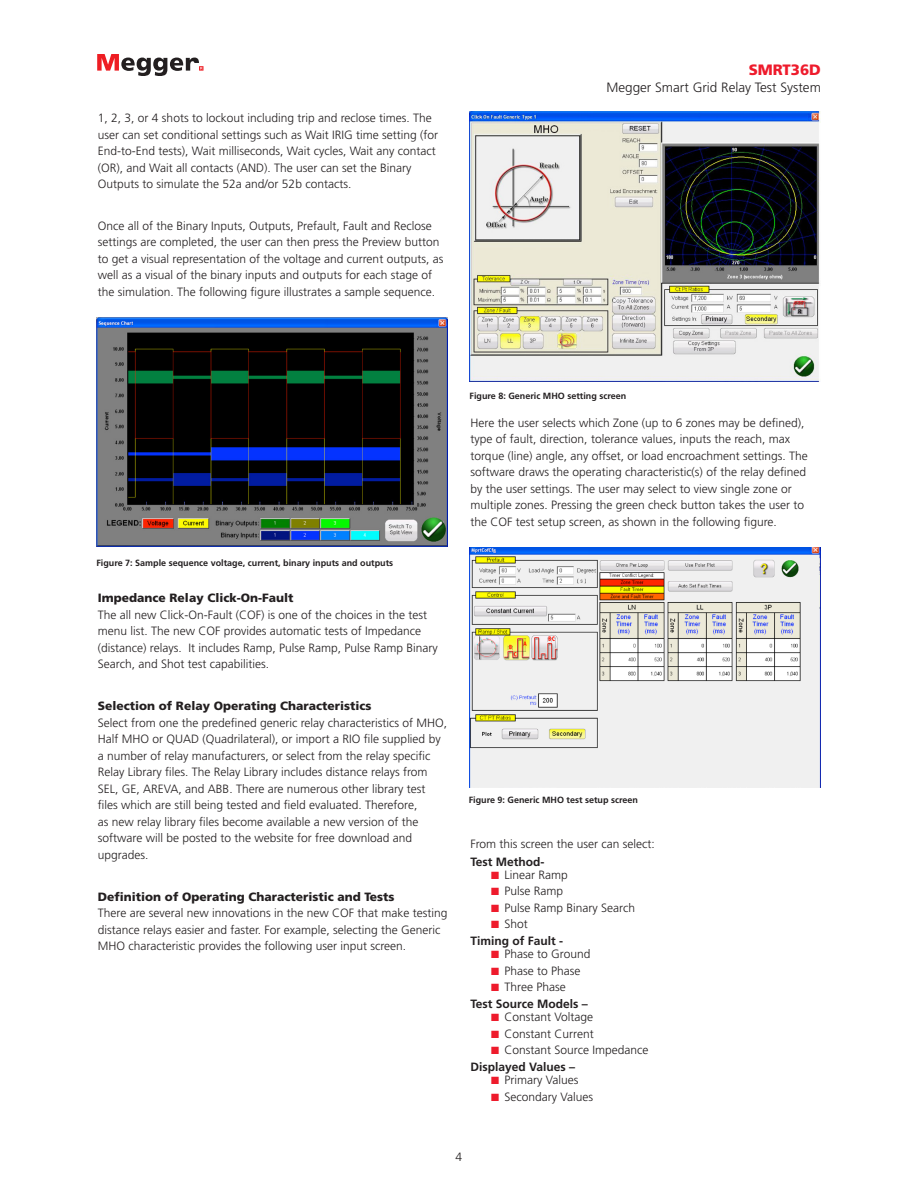
<style>
.page{position:relative;width:918px;height:1188px;background:#fff}
.page>*{position:absolute;margin:0;border:0;box-sizing:border-box;transform-origin:0 0}
.Secondary_Product_Na{font:900 15px "Frutiger LT Std";color:#ee1b2c}
.Secondary_Product_De{font:300 13.5px "Frutiger LT Std";color:#231f20}
.Body_Content{font:300 12px/16.5px "Frutiger LT Std";color:#231f20}
.Secondary_Section_He{font:900 12px "Frutiger LT Std";color:#231f20}
.Secondary_Section_He-2{font:700 12px "Frutiger LT Std";color:#231f20}
.t1{font:700 9px "Frutiger LT Std";color:#231f20}
.s1{color:#ee1b2c}
</style>
<div class="page">
<img style="left:97px;top:318px;width:351px;height:229px">
<img style="left:470px;top:111px;width:351px;height:270px">
<img style="left:469px;top:547px;width:351px;height:240px">
<svg style="left:97px;top:54px;width:106px;height:22px"></svg>
<p class="Body_Content" style="left:98px;top:110px;width:342px">1, 2, 3, or 4 shots to lockout including trip and reclose times. The user can set conditional settings such as Wait IRIG time setting (for End-to-End tests), Wait milliseconds, Wait cycles, Wait any contact (OR), and Wait all contacts (AND). The user can set the Binary Outputs to simulate the 52a and/or 52b contacts.</p>
<p class="Body_Content" style="left:98px;top:218px;width:347px">Once all of the Binary Inputs, Outputs, Prefault, Fault and Reclose settings are completed, the user can then press the Preview button to get a visual representation of the voltage and current outputs, as well as a visual of the binary inputs and outputs for each stage of the simulation. The following figure illustrates a sample sequence.</p>
<p class="Secondary_Product_Na" style="left:749px;top:61px;width:74px">SMRT36D</p>
<p class="Secondary_Product_De" style="left:606px;top:80px;width:216px">Megger Smart Grid Relay Test System</p>
<p class="t1" style="left:96px;top:557px;width:298px">Figure 7: Sample sequence voltage, current, binary inputs and outputs</p>
<p class="Secondary_Section_He" style="left:98px;top:591px;width:197px">Impedance Relay Click-On-Fault</p>
<p class="Body_Content" style="left:98px;top:606px;width:341px">The all new Click-On-Fault (COF) is one of the choices in the test menu list. The new COF provides automatic tests of Impedance (distance) relays. It includes Ramp, Pulse Ramp, Pulse Ramp Binary Search, and Shot test capabilities.</p>
<p class="Secondary_Section_He" style="left:98px;top:699px;width:275px">Selection of Relay Operating Characteristics</p>
<p class="Body_Content" style="left:98px;top:714px;width:351px">Select from one the predefined generic relay characteristics of MHO, Half MHO or QUAD (Quadrilateral), or import a RIO file supplied by a number of relay manufacturers, or select from the relay specific Relay Library files. The Relay Library includes distance relays from SEL, GE, AREVA, and ABB. There are numerous other library test files which are still being tested and field evaluated. Therefore,<br>as new relay library files become available a new version of the software will be posted to the website for free download and upgrades.</p>
<p class="Secondary_Section_He" style="left:98px;top:889px;width:298px">Definition of Operating Characteristic and Tests</p>
<p class="Body_Content" style="left:98px;top:905px;width:351px">There are several new innovations in the new COF that make testing distance relays easier and faster. For example, selecting the Generic<br>MHO characteristic provides the following user input screen.</p>
<p class="t1" style="left:470px;top:391px;width:158px">Figure 8: Generic MHO setting screen</p>
<p class="Body_Content" style="left:471px;top:415px;width:339px">Here the user selects which Zone (up to 6 zones may be defined), type of fault, direction, tolerance values, inputs the reach, max torque (line) angle, any offset, or load encroachment settings. The software draws the operating characteristic(s) of the relay defined by the user settings. The user may select to view single zone or multiple zones. Pressing the green check button takes the user to the COF test setup screen, as shown in the following figure.</p>
<p class="t1" style="left:469px;top:794px;width:171px">Figure 9: Generic MHO test setup screen</p>
<p class="Body_Content" style="left:471px;top:836px;width:186px">From this screen the user can select:</p>
<p class="Secondary_Section_He-2" style="left:471px;top:854px;width:76px">Test Method-</p>
<p class="Body_Content" style="left:491px;top:867px;width:78px"><span class="s1">■</span> Linear Ramp</p>
<p class="Body_Content" style="left:491px;top:883px;width:74px"><span class="s1">■</span> Pulse Ramp</p>
<p class="Body_Content" style="left:491px;top:900px;width:145px"><span class="s1">■</span> Pulse Ramp Binary Search</p>
<p class="Body_Content" style="left:491px;top:916px;width:38px"><span class="s1">■</span> Shot</p>
<p class="Secondary_Section_He-2" style="left:471px;top:934px;width:94px">Timing of Fault -</p>
<p class="Body_Content" style="left:491px;top:946px;width:101px"><span class="s1">■</span> Phase to Ground</p>
<p class="Body_Content" style="left:491px;top:963px;width:91px"><span class="s1">■</span> Phase to Phase</p>
<p class="Body_Content" style="left:491px;top:979px;width:76px"><span class="s1">■</span> Three Phase</p>
<p class="Secondary_Section_He-2" style="left:471px;top:997px;width:119px">Test Source Models –</p>
<p class="Body_Content" style="left:491px;top:1009px;width:104px"><span class="s1">■</span> Constant Voltage</p>
<p class="Body_Content" style="left:491px;top:1026px;width:104px"><span class="s1">■</span> Constant Current</p>
<p class="Body_Content" style="left:491px;top:1042px;width:159px"><span class="s1">■</span> Constant Source Impedance</p>
<p class="Secondary_Section_He-2" style="left:471px;top:1060px;width:106px">Displayed Values –</p>
<p class="Body_Content" style="left:491px;top:1072px;width:89px"><span class="s1">■</span> Primary Values</p>
<p class="Body_Content" style="left:491px;top:1089px;width:104px"><span class="s1">■</span> Secondary Values</p>
<p class="Body_Content" style="left:456px;top:1149px;width:8px">4</p>
</div>
